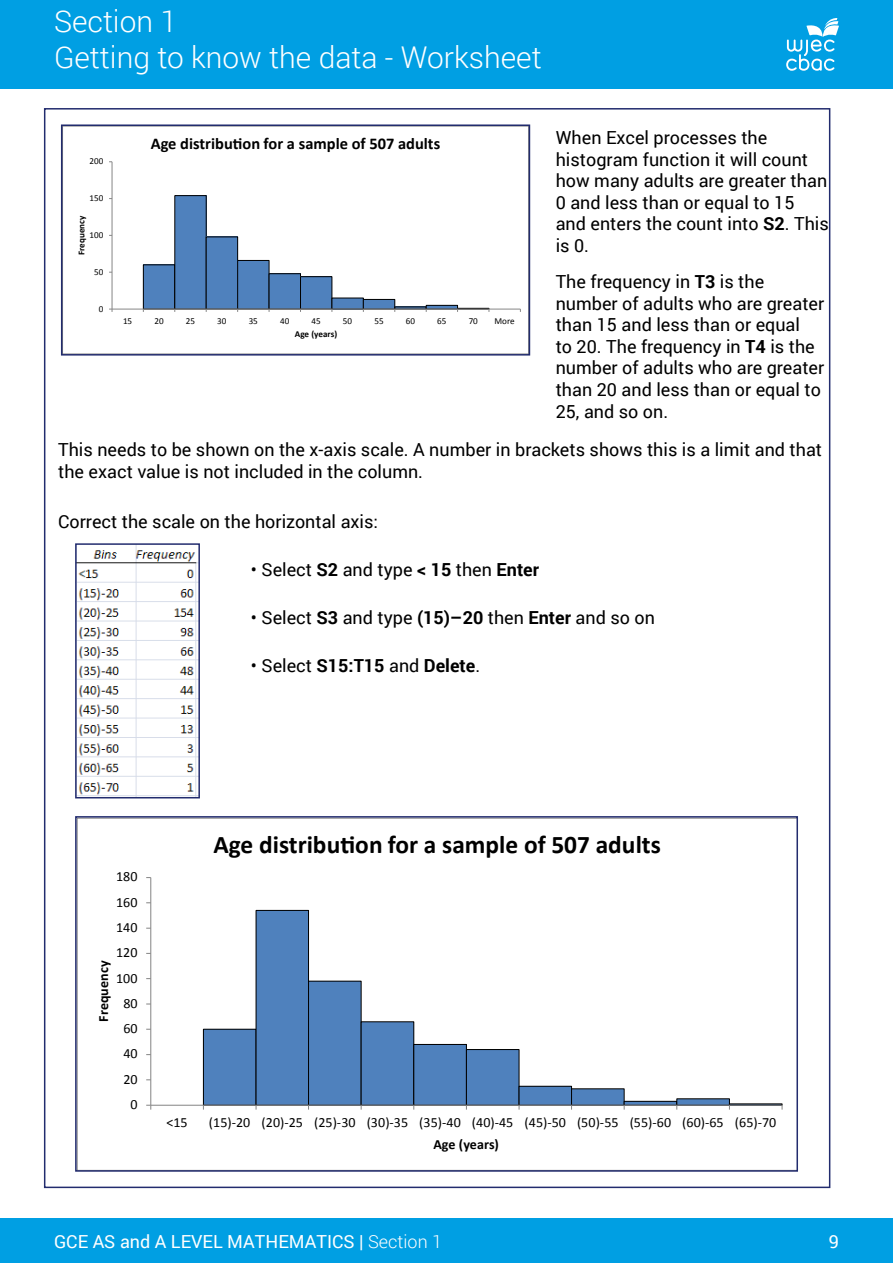
<style>
.page{position:relative;width:893px;height:1263px;background:#fff}
.page>*{position:absolute;margin:0;border:0;box-sizing:border-box;transform-origin:0 0}
.t1{font:300 30px/36px "Roboto";color:#fff}
.t2{font:700 25.35px "Calibri";color:#000}
.t3{font:18px/21.6px "Roboto";color:#000}
.t4{font:18px "Roboto";color:#fff}
.t5{font:700 18px "Roboto";color:#000}
.t6{font:700 16.5px "Calibri";color:#000}
.t7{font:14.1px "Calibri";color:#000}
.t8{font:700 14.1px "Calibri";color:#000}
.t9{font:9.15px "Calibri";color:#000}
.t10{font:700 9.15px "Calibri";color:#000}
.s1{font-weight:700}
.s2{font-weight:400}
.s3{font-weight:300}
</style>
<div class="page">
<div style="left:0;top:0;width:893px;height:89px;background:#009fe3"></div>
<div style="left:0;top:1218px;width:893px;height:45px;background:#009fe3"></div>
<svg style="left:786px;top:18px;width:53px;height:53px"></svg>
<div style="left:203px;top:1029px;width:53px;height:76px;background:#4f81bd"></div>
<div style="left:203px;top:1029px;width:54px;height:77px;border:1px solid #000"></div>
<div style="left:256px;top:910px;width:53px;height:195px;background:#4f81bd"></div>
<div style="left:256px;top:910px;width:53px;height:196px;border:1px solid #000"></div>
<div style="left:308px;top:981px;width:53px;height:124px;background:#4f81bd"></div>
<div style="left:308px;top:981px;width:54px;height:125px;border:1px solid #000"></div>
<div style="left:361px;top:1022px;width:53px;height:83px;background:#4f81bd"></div>
<div style="left:414px;top:1044px;width:52px;height:61px;background:#4f81bd"></div>
<div style="left:413px;top:1044px;width:54px;height:62px;border:1px solid #000"></div>
<div style="left:466px;top:1049px;width:53px;height:56px;background:#4f81bd"></div>
<div style="left:466px;top:1049px;width:54px;height:57px;border:1px solid #000"></div>
<div style="left:519px;top:1086px;width:52px;height:19px;background:#4f81bd"></div>
<div style="left:519px;top:1086px;width:53px;height:20px;border:1px solid #000"></div>
<div style="left:571px;top:1089px;width:53px;height:16px;background:#4f81bd"></div>
<hr style="left:624px;top:1101px;width:53px;height:4px;background:#4f81bd">
<div style="left:624px;top:1101px;width:53px;height:5px;border:1px solid #000"></div>
<div style="left:677px;top:1099px;width:52px;height:6px;background:#4f81bd"></div>
<hr style="left:150px;top:877px;width:1px;height:228px;background:#868686">
<hr style="left:151px;top:1105px;width:631px;height:1px;background:#868686">
<div style="left:75px;top:816px;width:723px;height:356px;border:2px solid #222c6e"></div>
<div style="left:143px;top:265px;width:32px;height:44px;background:#4f81bd"></div>
<div style="left:143px;top:264px;width:32px;height:45px;border:1px solid #000"></div>
<div style="left:175px;top:196px;width:31px;height:113px;background:#4f81bd"></div>
<div style="left:174px;top:195px;width:33px;height:114px;border:1px solid #000"></div>
<div style="left:206px;top:237px;width:32px;height:72px;background:#4f81bd"></div>
<div style="left:206px;top:237px;width:32px;height:72px;border:1px solid #000"></div>
<div style="left:238px;top:260px;width:31px;height:49px;background:#4f81bd"></div>
<div style="left:237px;top:260px;width:32px;height:49px;border:1px solid #000"></div>
<div style="left:269px;top:274px;width:31px;height:35px;background:#4f81bd"></div>
<div style="left:269px;top:273px;width:32px;height:36px;border:1px solid #000"></div>
<div style="left:300px;top:277px;width:32px;height:32px;background:#4f81bd"></div>
<div style="left:300px;top:276px;width:32px;height:33px;border:1px solid #000"></div>
<div style="left:332px;top:298px;width:31px;height:11px;background:#4f81bd"></div>
<div style="left:363px;top:299px;width:32px;height:10px;background:#4f81bd"></div>
<div style="left:363px;top:299px;width:32px;height:10px;border:1px solid #000"></div>
<div style="left:426px;top:305px;width:32px;height:4px;border:1px solid #000"></div>
<div style="left:457px;top:308px;width:32px;height:1px;border:1px solid #000"></div>
<hr style="left:112px;top:162px;width:1px;height:147px;background:#868686">
<hr style="left:112px;top:309px;width:408px;height:1px;background:#868686">
<div style="left:61px;top:124px;width:469px;height:232px;border:2px solid #222c6e"></div>
<img style="left:78px;top:546px;width:119px;height:249px">
<div style="left:75px;top:543px;width:125px;height:255px;border:2px solid #222c6e"></div>
<h1 class="t1" style="left:54px;top:2px;width:489px">Section 1<br>Getting to know the data - Worksheet</h1>
<p class="t3" style="left:556px;top:126px;width:275px">When Excel processes the histogram function it will count how many adults are greater than<br>0 and less than or equal to 15 and enters the count into <span class="s1">S2</span>. This is 0.</p>
<p class="t3" style="left:556px;top:270px;width:270px">The frequency in <span class="s1">T3</span> is the number of adults who are greater than 15 and less than or equal<br>to 20. The frequency in <span class="s1">T4</span> is the number of adults who are greater than 20 and less than or equal to<br>25, and so on.</p>
<p class="t3" style="left:58px;top:438px;width:765px">This needs to be shown on the x-axis scale. A number in brackets shows this is a limit and that the exact value is not included in the column.</p>
<p class="t3" style="left:58px;top:510px;width:321px">Correct the scale on the horizontal axis:</p>
<p class="t3" style="left:251px;top:558px;width:290px">• Select <span class="s1">S2</span> and type <span class="s1">&lt; 15</span> then <span class="s1">Enter</span></p>
<p class="t3" style="left:251px;top:606px;width:405px">• Select <span class="s1">S3</span> and type <span class="s1">(15)–20</span> then <span class="s1">Enter</span> and so on</p>
<p class="t5" style="left:251px;top:653px;width:231px"><span class="s2">• Select</span> S15:T15 <span class="s2">and</span> Delete<span class="s2">.</span></p>
<p class="t6" style="left:151px;top:133px;width:291px">Age distribution for a sample of 507 adults</p>
<p class="t9" style="left:90px;top:155px;width:15px">200</p>
<p class="t9" style="left:90px;top:192px;width:15px">150</p>
<p class="t10" style="left:75px;top:255px;width:41px;rotate:-90deg">Frequency</p>
<p class="t9" style="left:90px;top:229px;width:15px">100</p>
<p class="t9" style="left:94px;top:266px;width:11px">50</p>
<p class="t9" style="left:99px;top:303px;width:6px">0</p>
<p class="t9" style="left:123px;top:315px;width:11px">15</p>
<p class="t9" style="left:154px;top:315px;width:11px">20</p>
<p class="t9" style="left:186px;top:315px;width:11px">25</p>
<p class="t9" style="left:217px;top:315px;width:11px">30</p>
<p class="t9" style="left:249px;top:315px;width:11px">35</p>
<p class="t9" style="left:280px;top:315px;width:11px">40</p>
<p class="t9" style="left:312px;top:315px;width:11px">45</p>
<p class="t9" style="left:343px;top:315px;width:11px">50</p>
<p class="t9" style="left:374px;top:315px;width:11px">55</p>
<p class="t9" style="left:406px;top:315px;width:11px">60</p>
<p class="t9" style="left:437px;top:315px;width:11px">65</p>
<p class="t9" style="left:469px;top:315px;width:11px">70</p>
<p class="t9" style="left:494px;top:315px;width:22px">More</p>
<p class="t10" style="left:295px;top:328px;width:44px">Age (years)</p>
<p class="t7" style="left:116px;top:868px;width:23px">180</p>
<p class="t7" style="left:116px;top:893px;width:23px">160</p>
<p class="t7" style="left:116px;top:918px;width:23px">140</p>
<p class="t7" style="left:116px;top:944px;width:23px">120</p>
<p class="t8" style="left:94px;top:1022px;width:63px;rotate:-90deg">Frequency</p>
<p class="t7" style="left:116px;top:969px;width:23px">100</p>
<p class="t7" style="left:123px;top:994px;width:16px">80</p>
<p class="t7" style="left:123px;top:1019px;width:16px">60</p>
<p class="t7" style="left:123px;top:1045px;width:16px">40</p>
<p class="t7" style="left:123px;top:1070px;width:16px">20</p>
<p class="t7" style="left:130px;top:1095px;width:9px">0</p>
<h2 class="t2" style="left:213px;top:828px;width:449px">Age distribution for a sample of 507 adults</h2>
<p class="t7" style="left:166px;top:1114px;width:23px">&lt;15</p>
<p class="t7" style="left:209px;top:1114px;width:569px">(15)-20 (20)-25 (25)-30 (30)-35 (35)-40 (40)-45 (45)-50 (50)-55 (55)-60 (60)-65 (65)-70</p>
<p class="t8" style="left:433px;top:1135px;width:67px">Age (years)</p>
<p class="t4" style="left:54px;top:1229px;width:390px">GCE AS and A LEVEL MATHEMATICS | <span class="s3">Section 1</span></p>
<p class="t4" style="left:829px;top:1229px;width:12px">9</p>
</div>
